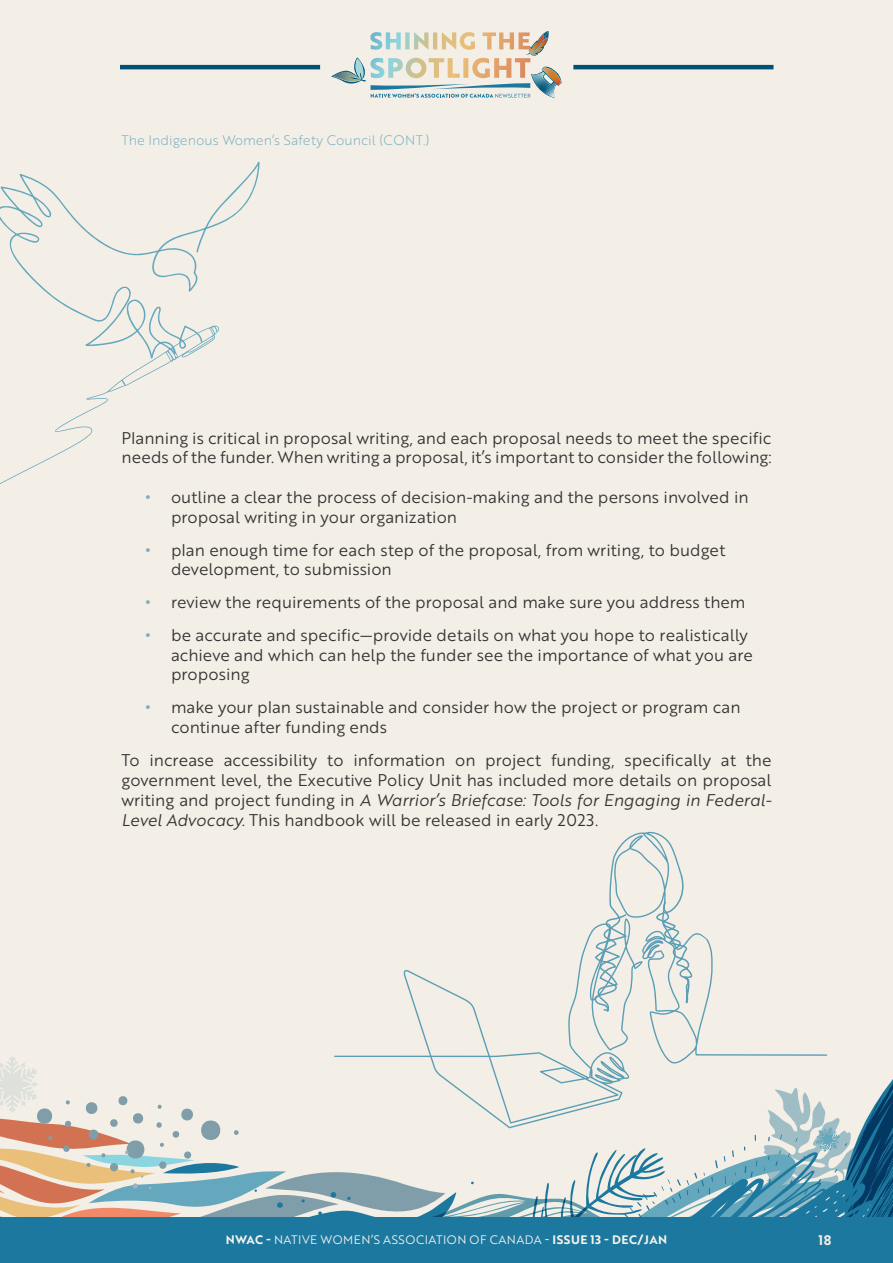
<style>
.page{position:relative;width:893px;height:1263px;background:#f3efe7}
.page>*{position:absolute;margin:0;border:0;box-sizing:border-box;transform-origin:0 0}
.t1{font:16.5px/19.5px "Brother 1816 Book";color:#333}
.t2{font:16.5px "Brother 1816 Book Italic";color:#333}
.t3{font:13.5px "Brother 1816 Light";color:#7bb1c3}
.t4{font:13.5px "Brother 1816 Bold";color:#efede1}
.t5{font:12px "Brother 1816 Book";letter-spacing:.04em;color:#f5f2ec}
.s1{font-family:"Brother 1816 Bold";color:#7bacc0}
.s2{font-family:"Brother 1816 Book"}
.s3{font-family:"Brother 1816 Book Italic"}
.s4{font-family:"Brother 1816 Bold"}
.s5{font-family:"Brother 1816 Regular"}
</style>
<div class="page">
<hr style="left:120px;top:65px;width:200px;height:4px;background:#005077">
<hr style="left:573px;top:65px;width:200px;height:4px;background:#005077">
<svg style="left:331px;top:32px;width:230px;height:66px"></svg>
<svg style="left:403px;top:832px;width:310px;height:191px"></svg>
<svg style="left:593px;top:899px;width:37px;height:114px"></svg>
<svg style="left:655px;top:874px;width:38px;height:131px"></svg>
<svg style="left:0;top:162px;width:259px;height:164px"></svg>
<svg style="left:0;top:326px;width:219px;height:158px"></svg>
<svg style="left:334px;top:1023px;width:194px;height:194px"></svg>
<svg style="left:528px;top:1023px;width:365px;height:194px"></svg>
<svg style="left:0;top:1056px;width:474px;height:161px"></svg>
<div style="left:0;top:1217px;width:893px;height:46px;background:#1c789f"></div>
<p class="t3" style="left:122px;top:130px;width:310px">The Indigenous Women’s Safety Council (CONT.)</p>
<p class="t1" style="left:122px;top:427px;width:651px">Planning is critical in proposal writing, and each proposal needs to meet the specific needs of the funder. When writing a proposal, it’s important to consider the following:</p>
<p class="t1" style="left:171px;top:487px;width:579px;text-indent:-25px"><span class="s1">•</span> outline a clear the process of decision-making and the persons involved in proposal writing in your organization</p>
<p class="t1" style="left:171px;top:539px;width:556px;text-indent:-25px"><span class="s1">•</span> plan enough time for each step of the proposal, from writing, to budget development, to submission</p>
<p class="t1" style="left:146px;top:592px;width:601px"><span class="s1">•</span> review the requirements of the proposal and make sure you address them</p>
<p class="t1" style="left:171px;top:625px;width:583px;text-indent:-25px"><span class="s1">•</span> be accurate and specific—provide details on what you hope to realistically achieve and which can help the funder see the importance of what you are proposing</p>
<p class="t1" style="left:171px;top:697px;width:571px;text-indent:-25px"><span class="s1">•</span> make your plan sustainable and consider how the project or program can continue after funding ends</p>
<p class="t1" style="left:122px;top:750px;width:651px">To increase accessibility to information on project funding, specifically at the government level, the Executive Policy Unit has included more details on proposal</p>
<p class="t2" style="left:122px;top:787px;width:652px"><span class="s2">writing and project funding in</span> A Warrior’s Briefcase: Tools for Engaging in Federal-</p>
<p class="t1" style="left:122px;top:809px;width:477px"><span class="s3">Level Advocacy.</span> This handbook will be released in early 2023.</p>
<p class="t5" style="left:226px;top:1230px;width:443px"><span class="s4">NWAC -</span> NATIVE WOMEN’S ASSOCIATION OF CANADA <span class="s5">-</span> <span class="s4">ISSUE 13 - DEC/JAN</span></p>
<p class="t4" style="left:818px;top:1230px;width:14px">18</p>
</div>
